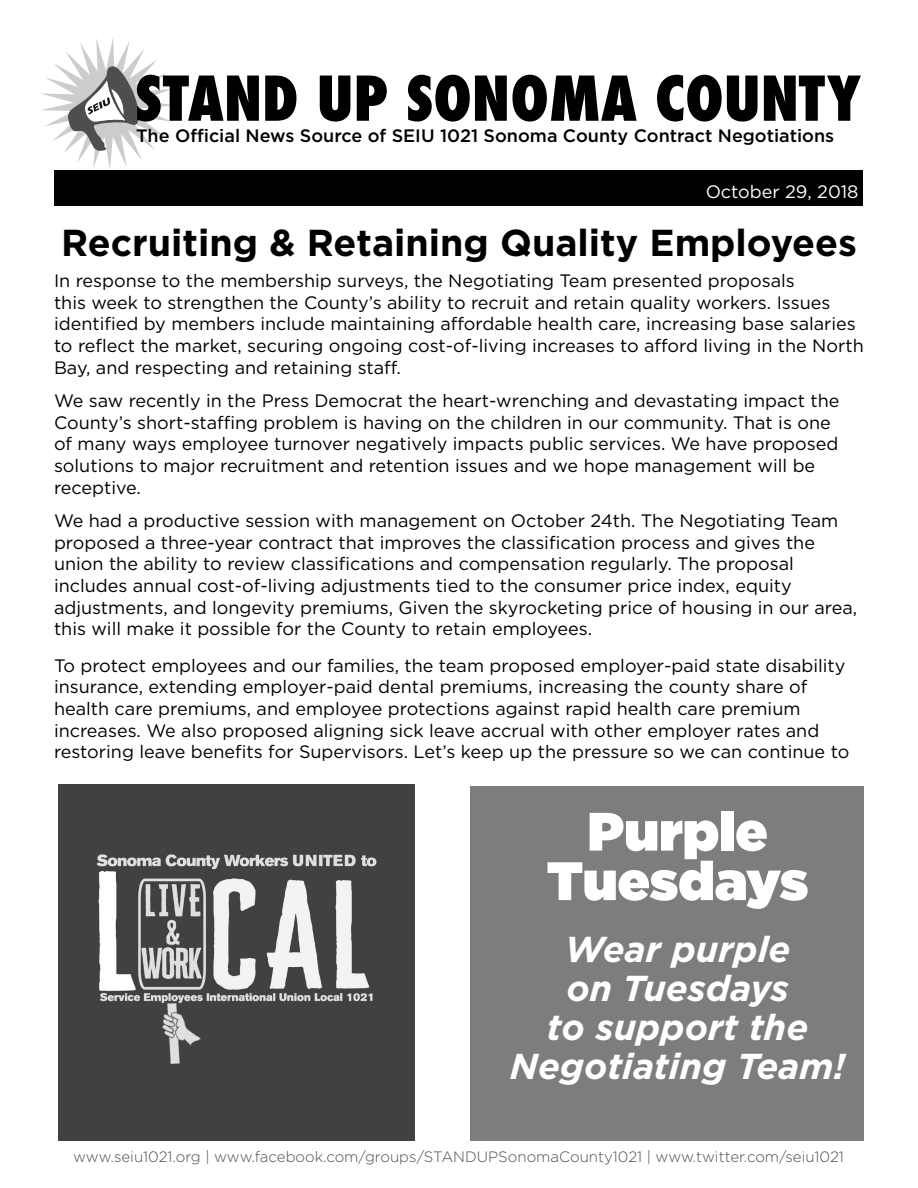
<style>
.page{position:relative;width:918px;height:1188px;background:#fff}
.page>*{position:absolute;margin:0;border:0;box-sizing:border-box;transform-origin:0 0}
.t1{font:800 condensed 60px "Futura";color:#000}
.t2{font:900 54px/49.5px "Gotham HTF";color:#fff;text-align:center}
.t3{font:700 37.5px "Gotham HTF";color:#000}
.t4{font:italic 700 36px/39px "Gotham HTF";color:#fff;text-align:center}
.t5{font:18px/21.6px "Gotham HTF";color:#000}
.t6{font:500 18px "Gotham HTF";color:#000}
.t7{font:18px "Gotham HTF";color:#fff}
.t8{font:300 15px "Gotham HTF";color:#4e4e4e}
</style>
<div class="page">
<svg style="left:41px;top:39px;width:133px;height:130px"></svg>
<div style="left:55px;top:170px;width:808px;height:35px;background:#000"></div>
<div style="left:471px;top:786px;width:393px;height:355px;background:#7d7d7d"></div>
<img style="left:58px;top:784px;width:357px;height:356px">
<p class="t1" style="left:135px;top:58px;width:727px">STAND UP SONOMA COUNTY</p>
<p class="t6" style="left:136px;top:125px;width:700px">The Official News Source of SEIU 1021 Sonoma County Contract Negotiations</p>
<p class="t7" style="left:706px;top:182px;width:154px">October 29, 2018</p>
<p class="t3" style="left:61px;top:221px;width:797px">Recruiting &amp; Retaining Quality Employees</p>
<p class="t5" style="left:54px;top:270px;width:811px">In response to the membership surveys, the Negotiating Team presented proposals<br>this week to strengthen the County’s ability to recruit and retain quality workers. Issues identified by members include maintaining affordable health care, increasing base salaries to reflect the market, securing ongoing cost-of-living increases to afford living in the North Bay, and respecting and retaining staff.</p>
<p class="t5" style="left:54px;top:390px;width:787px">We saw recently in the Press Democrat the heart-wrenching and devastating impact the County’s short-staffing problem is having on the children in our community. That is one of many ways employee turnover negatively impacts public services. We have proposed solutions to major recruitment and retention issues and we hope management will be receptive.</p>
<p class="t5" style="left:54px;top:510px;width:805px">We had a productive session with management on October 24th. The Negotiating Team proposed a three-year contract that improves the classification process and gives the union the ability to review classifications and compensation regularly. The proposal includes annual cost-of-living adjustments tied to the consumer price index, equity adjustments, and longevity premiums, Given the skyrocketing price of housing in our area, this will make it possible for the County to retain employees.</p>
<p class="t5" style="left:54px;top:654px;width:797px">To protect employees and our families, the team proposed employer-paid state disability insurance, extending employer-paid dental premiums, increasing the county share of health care premiums, and employee protections against rapid health care premium increases. We also proposed aligning sick leave accrual with other employer rates and restoring leave benefits for Supervisors. Let’s keep up the pressure so we can continue to</p>
<h2 class="t2" style="left:547px;top:806px;width:263px">Purple<br>Tuesdays</h2>
<h3 class="t4" style="left:510px;top:929px;width:337px">Wear purple<br>on Tuesdays<br>to support the<br>Negotiating Team!</h3>
<p class="t8" style="left:73px;top:1148px;width:772px">www.seiu1021.org | www.facebook.com/groups/STANDUPSonomaCounty1021 | www.twitter.com/seiu1021</p>
</div>
